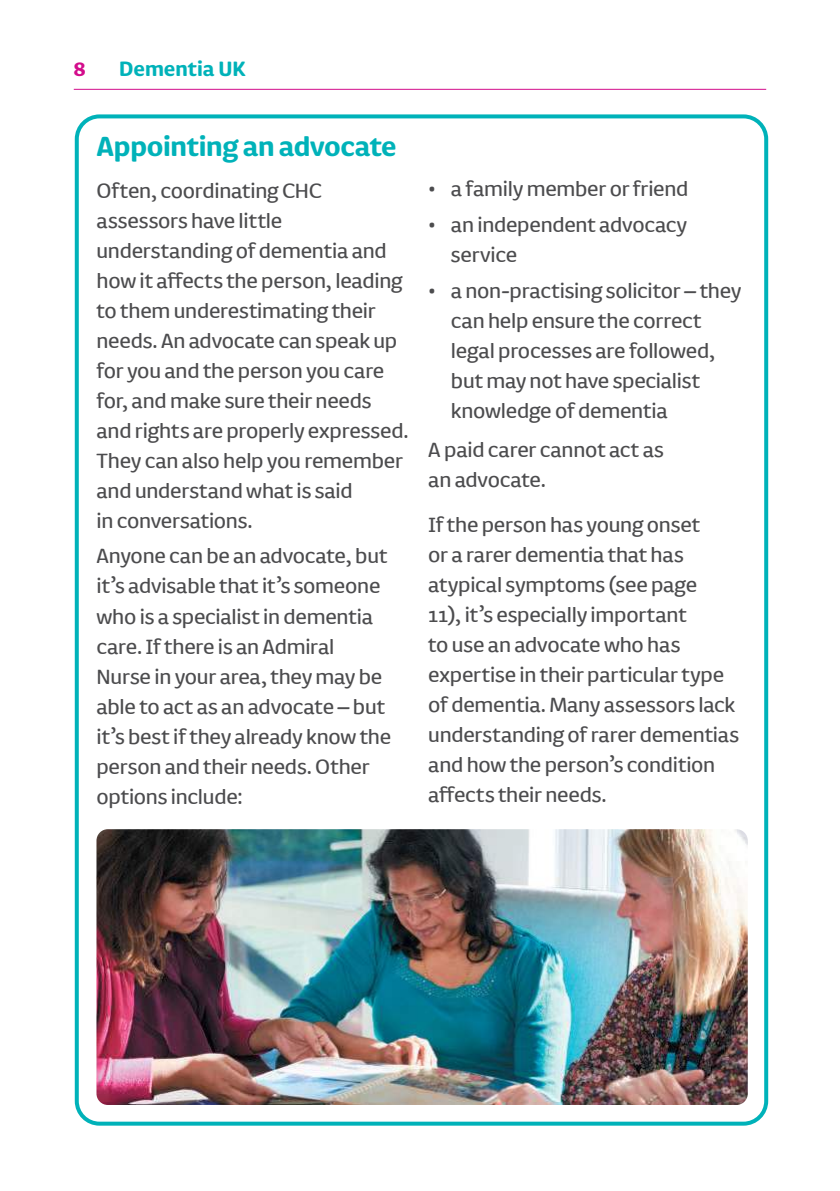
<style>
.page{position:relative;width:840px;height:1191px;background:#fff}
.page>*{position:absolute;margin:0;border:0;box-sizing:border-box;transform-origin:0 0}
.t1{font:32px ".notdef";letter-spacing:-.01em;color:#00b2b9}
.t2{font:24px/30px "FS Pimlico";letter-spacing:-.01em;color:#4c4c4e}
.t3{font:24px ".notdef";color:#00b2b9}
.t4{font:24px ".notdef";color:#d30d8c}
</style>
<div class="page">
<hr style="left:74px;top:89px;width:691px;height:1px;background:#d30d8c">
<div style="left:75px;top:114px;width:692px;height:1011px;border:4px solid #00b2b9;border-radius:23px"></div>
<img style="left:96px;top:829px;width:651px;height:276px">
<p class="t4" style="left:74px;top:60px;width:13px">8</p>
<p class="t3" style="left:119px;top:54px;width:128px">Dementia UK</p>
<h1 class="t1" style="left:96px;top:134px;width:301px">Appointing an advocate</h1>
<p class="t2" style="left:96px;top:177px;width:313px">Often, coordinating CHC assessors have little understanding of dementia and how it a昀昀ects the person, leading to them underestimating their needs. An advocate can speak up for you and the person you care for, and make sure their needs and rights are properly expressed.<br>They can also help you remember and understand what is said<br>in conversations.</p>
<p class="t2" style="left:96px;top:542px;width:296px">Anyone can be an advocate, but it’s advisable that it’s someone who is a specialist in dementia care. If there is an Admiral<br>Nurse in your area, they may be able to act as an advocate – but it’s best if they already know the person and their needs. Other options include:</p>
<p class="t2" style="left:428px;top:175px;width:262px">• a family member or friend</p>
<p class="t2" style="left:450px;top:211px;width:237px;text-indent:-23px">• an independent advocacy service</p>
<p class="t2" style="left:450px;top:277px;width:292px;text-indent:-23px">• a non-practising solicitor – they can help ensure the correct legal processes are followed, but may not have specialist knowledge of dementia</p>
<p class="t2" style="left:428px;top:436px;width:237px">A paid carer cannot act as an advocate.</p>
<p class="t2" style="left:428px;top:511px;width:312px">If the person has young onset<br>or a rarer dementia that has atypical symptoms (see page<br>11), it’s especially important<br>to use an advocate who has expertise in their particular type of dementia. Many assessors lack understanding of rarer dementias and how the person’s condition<br>a昀昀ects their needs.</p>
</div>
